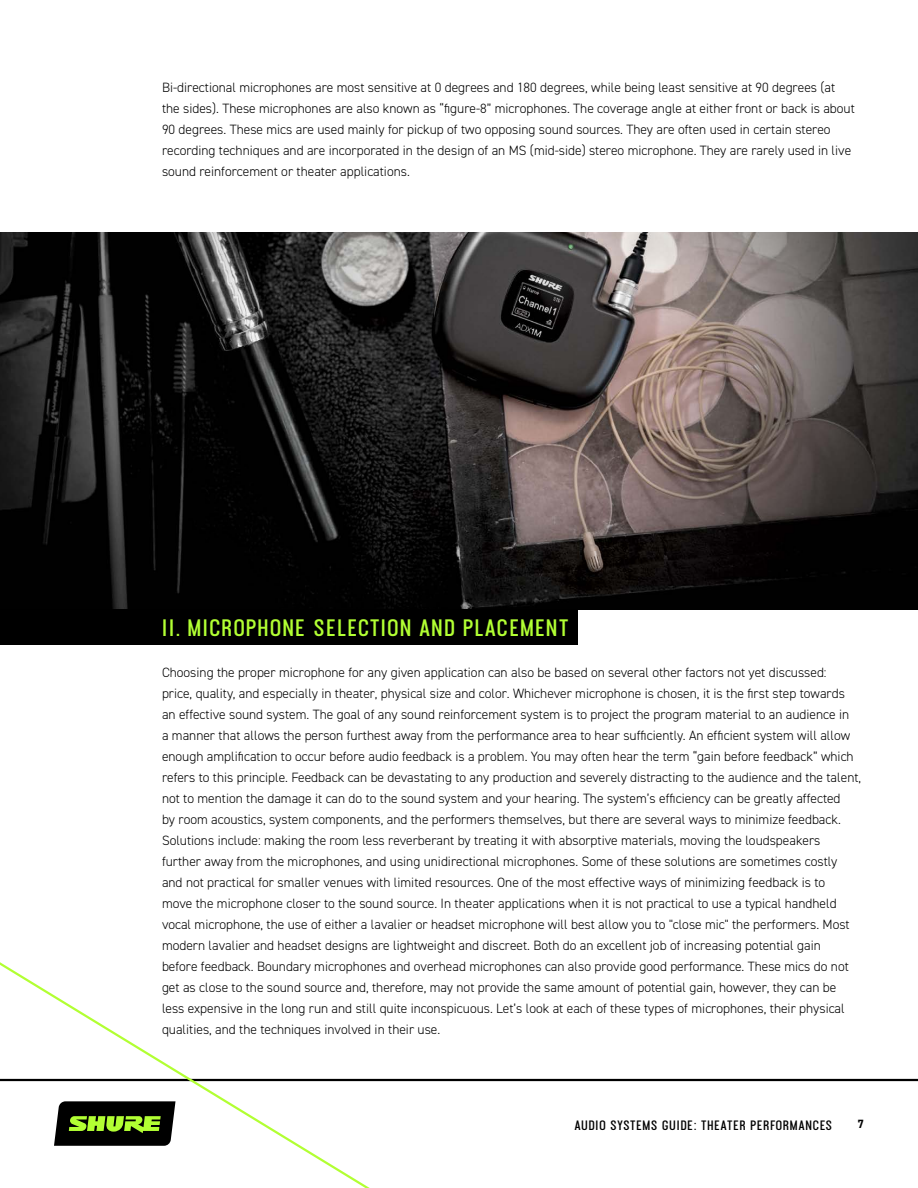
<style>
.page{position:relative;width:918px;height:1188px;background:#fff}
.page>*{position:absolute;margin:0;border:0;box-sizing:border-box;transform-origin:0 0}
.t1{font:700 21px "Ostrich Proper";letter-spacing:.035em;color:#b2ff33}
.t2{font:300 13.5px/21px "DIN2014";color:#000}
.t3{font:700 12px "Ostrich Proper";letter-spacing:.03em;color:#000}
.t4{font:700 12px "DIN2014";color:#000}
</style>
<div class="page">
<hr style="left:0;top:1079px;width:918px;height:2px;background:#000">
<svg style="left:0;top:962px;width:407px;height:226px"></svg>
<img style="left:0;top:232px;width:918px;height:377px">
<div style="left:0;top:609px;width:578px;height:36px;background:#000"></div>
<p class="t2" style="left:162px;top:76px;width:694px">Bi-directional microphones are most sensitive at 0 degrees and 180 degrees, while being least sensitive at 90 degrees (at the sides). These microphones are also known as “figure-8” microphones. The coverage angle at either front or back is about 90 degrees. These mics are used mainly for pickup of two opposing sound sources. They are often used in certain stereo recording techniques and are incorporated in the design of an MS (mid-side) stereo microphone. They are rarely used in live sound reinforcement or theater applications.</p>
<h1 class="t1" style="left:162px;top:615px;width:409px">II. MICROPHONE SELECTION AND PLACEMENT</h1>
<p class="t2" style="left:162px;top:662px;width:701px">Choosing the proper microphone for any given application can also be based on several other factors not yet discussed:<br>price, quality, and especially in theater, physical size and color. Whichever microphone is chosen, it is the first step towards an effective sound system. The goal of any sound reinforcement system is to project the program material to an audience in<br>a manner that allows the person furthest away from the performance area to hear sufficiently. An efficient system will allow enough amplification to occur before audio feedback is a problem. You may often hear the term “gain before feedback” which refers to this principle. Feedback can be devastating to any production and severely distracting to the audience and the talent, not to mention the damage it can do to the sound system and your hearing. The system’s efficiency can be greatly affected<br>by room acoustics, system components, and the performers themselves, but there are several ways to minimize feedback.<br>Solutions include: making the room less reverberant by treating it with absorptive materials, moving the loudspeakers further away from the microphones, and using unidirectional microphones. Some of these solutions are sometimes costly and not practical for smaller venues with limited resources. One of the most effective ways of minimizing feedback is to<br>move the microphone closer to the sound source. In theater applications when it is not practical to use a typical handheld vocal microphone, the use of either a lavalier or headset microphone will best allow you to "close mic" the performers. Most modern lavalier and headset designs are lightweight and discreet. Both do an excellent job of increasing potential gain<br>before feedback. Boundary microphones and overhead microphones can also provide good performance. These mics do not get as close to the sound source and, therefore, may not provide the same amount of potential gain, however, they can be less expensive in the long run and still quite inconspicuous. Let’s look at each of these types of microphones, their physical qualities, and the techniques involved in their use.</p>
<p class="t3" style="left:574px;top:1118px;width:260px">AUDIO SYSTEMS GUIDE: THEATER PERFORMANCES</p>
<p class="t4" style="left:858px;top:1116px;width:8px">7</p>
</div>
